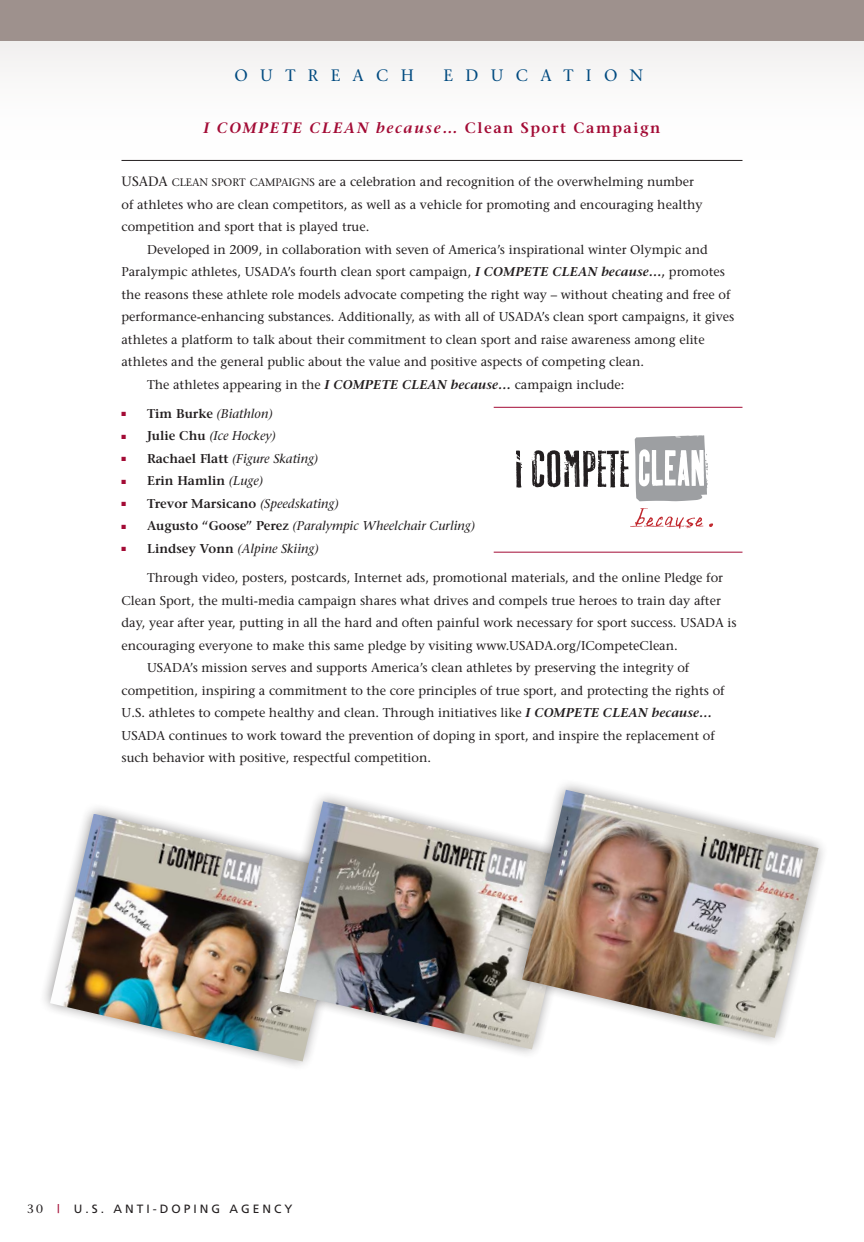
<style>
.page{position:relative;width:864px;height:1242px;background:#fff}
.page>*{position:absolute;margin:0;border:0;box-sizing:border-box;transform-origin:0 0}
.t1{font:16.5px "Stone Serif";color:#004a80}
.t2{font:italic 600 15px "Stone Serif";letter-spacing:.1em;color:#a30b35}
.t3{font:14.7px "Writtenhouse";letter-spacing:-.015em;color:#231f20}
.t4{font:13.5px "Stone Serif SC800";color:#231f20}
.t5{font:12.75px/22.5px "Stone Serif";color:#231f20}
.t6{font:italic 12.75px "Stone Serif";color:#231f20}
.t7{font:600 12.75px "Stone Serif";color:#231f20}
.t8{font:12px "Frutiger";letter-spacing:.25em;color:#231f20}
.s1{font-style:normal}
.s2{font-family:"Stone Serif SC800";font-size:10.8px}
.s3{font-weight:600;font-style:italic}
.s4{font-weight:600}
.s5{color:#a30b35}
.s6{font-weight:600;font-style:normal}
.s7{font-weight:400;font-style:italic}
.s8{font-family:"Stone Serif"}
</style>
<div class="page">
<div style="left:0;top:0;width:864px;height:160px;background:#fbfafa"></div>
<div style="left:0;top:0;width:864px;height:41px;background:#9e918d"></div>
<hr style="left:122px;top:160px;width:620px;height:1px;background:#231f20">
<hr style="left:494px;top:407px;width:248px;height:1px;background:#a30b35">
<hr style="left:494px;top:552px;width:248px;height:1px;background:#a30b35">
<svg style="left:531px;top:450px;width:98px;height:38px"></svg>
<svg style="left:516px;top:451px;width:6px;height:37px"></svg>
<svg style="left:630px;top:508px;width:73px;height:21px"></svg>
<svg style="left:709px;top:523px;width:4px;height:4px"></svg>
<svg style="left:635px;top:435px;width:73px;height:67px"></svg>
<img style="left:50px;top:814px;width:214px;height:245px">
<svg style="left:264px;top:795px;width:268px;height:269px"></svg>
<img style="left:279px;top:801px;width:228px;height:248px">
<svg style="left:507px;top:784px;width:316px;height:268px"></svg>
<img style="left:522px;top:790px;width:297px;height:248px">
<p class="t1" style="left:234px;top:65px;width:24px">outreach</p>
<p class="t1" style="left:443px;top:65px;width:24px">education</p>
<p class="t2" style="left:203px;top:119px;width:459px">I COMPETE CLEAN because… <span class="s1">Clean Sport Campaign</span></p>
<p class="t4" style="left:122px;top:173px;width:28px">USADA</p>
<p class="t5" style="left:122px;top:170px;width:583px;text-indent:50px"><span class="s2">CLEAN SPORT CAMPAIGNS</span> are a celebration and recognition of the overwhelming number of athletes who are clean competitors, as well as a vehicle for promoting and encouraging healthy competition and sport that is played true.</p>
<p class="t5" style="left:147px;top:238px;width:562px">Developed in 2009, in collaboration with seven of America’s inspirational winter Olympic and</p>
<p class="t5" style="left:122px;top:260px;width:605px">Paralympic athletes, USADA’s fourth clean sport campaign, <span class="s3">I COMPETE CLEAN because…</span><span class="s4">,</span> promotes</p>
<p class="t5" style="left:122px;top:283px;width:610px">the reasons these athlete role models advocate competing the right way – without cheating and free of</p>
<p class="t5" style="left:122px;top:305px;width:614px">performance-enhancing substances. Additionally, as with all of USADA’s clean sport campaigns, it gives</p>
<p class="t5" style="left:122px;top:328px;width:585px">athletes a platform to talk about their commitment to clean sport and raise awareness among elite</p>
<p class="t5" style="left:122px;top:350px;width:524px">athletes and the general public about the value and positive aspects of competing clean.</p>
<p class="t5" style="left:147px;top:373px;width:479px">The athletes appearing in the <span class="s3">I COMPETE CLEAN because…</span> campaign include:</p>
<p class="t6" style="left:122px;top:406px;width:153px"><span class="s5">■</span> <span class="s6">Tim Burke</span> (Biathlon)</p>
<p class="t6" style="left:122px;top:428px;width:156px"><span class="s5">■</span> <span class="s6">Julie Chu</span> (Ice Hockey)</p>
<p class="t6" style="left:122px;top:451px;width:198px"><span class="s5">■</span> <span class="s6">Rachael Flatt</span> (Figure Skating)</p>
<p class="t7" style="left:122px;top:473px;width:143px"><span class="s5">■</span> Erin Hamlin <span class="s7">(Luge)</span></p>
<p class="t7" style="left:122px;top:496px;width:219px"><span class="s5">■</span> Trevor Marsicano <span class="s7">(Speedskating)</span></p>
<p class="t6" style="left:122px;top:518px;width:355px"><span class="s5">■</span> <span class="s6">Augusto “Goose” Perez</span> (Paralympic Wheelchair Curling)</p>
<p class="t6" style="left:122px;top:541px;width:199px"><span class="s5">■</span> <span class="s6">Lindsey Vonn</span> (Alpine Skiing)</p>
<p class="t5" style="left:147px;top:566px;width:578px">Through video, posters, postcards, Internet ads, promotional materials, and the online Pledge for</p>
<p class="t5" style="left:122px;top:589px;width:601px">Clean Sport, the multi-media campaign shares what drives and compels true heroes to train day after</p>
<p class="t5" style="left:122px;top:611px;width:617px">day, year after year, putting in all the hard and often painful work necessary for sport success. USADA is</p>
<p class="t5" style="left:122px;top:634px;width:558px">encouraging everyone to make this same pledge by visiting www.USADA.org/ICompeteClean.</p>
<p class="t5" style="left:147px;top:656px;width:544px">USADA’s mission serves and supports America’s clean athletes by preserving the integrity of</p>
<p class="t5" style="left:122px;top:679px;width:605px">competition, inspiring a commitment to the core principles of true sport, and protecting the rights of</p>
<p class="t5" style="left:122px;top:701px;width:592px">U.S. athletes to compete healthy and clean. Through initiatives like <span class="s3">I COMPETE CLEAN because…</span></p>
<p class="t5" style="left:122px;top:724px;width:595px">USADA continues to work toward the prevention of doping in sport, and inspire the replacement of</p>
<p class="t5" style="left:122px;top:746px;width:311px">such behavior with positive, respectful competition.</p>
<p class="t3" style="left:367px;top:515px;width:66px">because .</p>
<p class="t8" style="left:27px;top:1202px;width:267px"><span class="s8">30</span> <span class="s5">|</span> U.S. A NTI-DOPING A GENCY</p>
</div>
